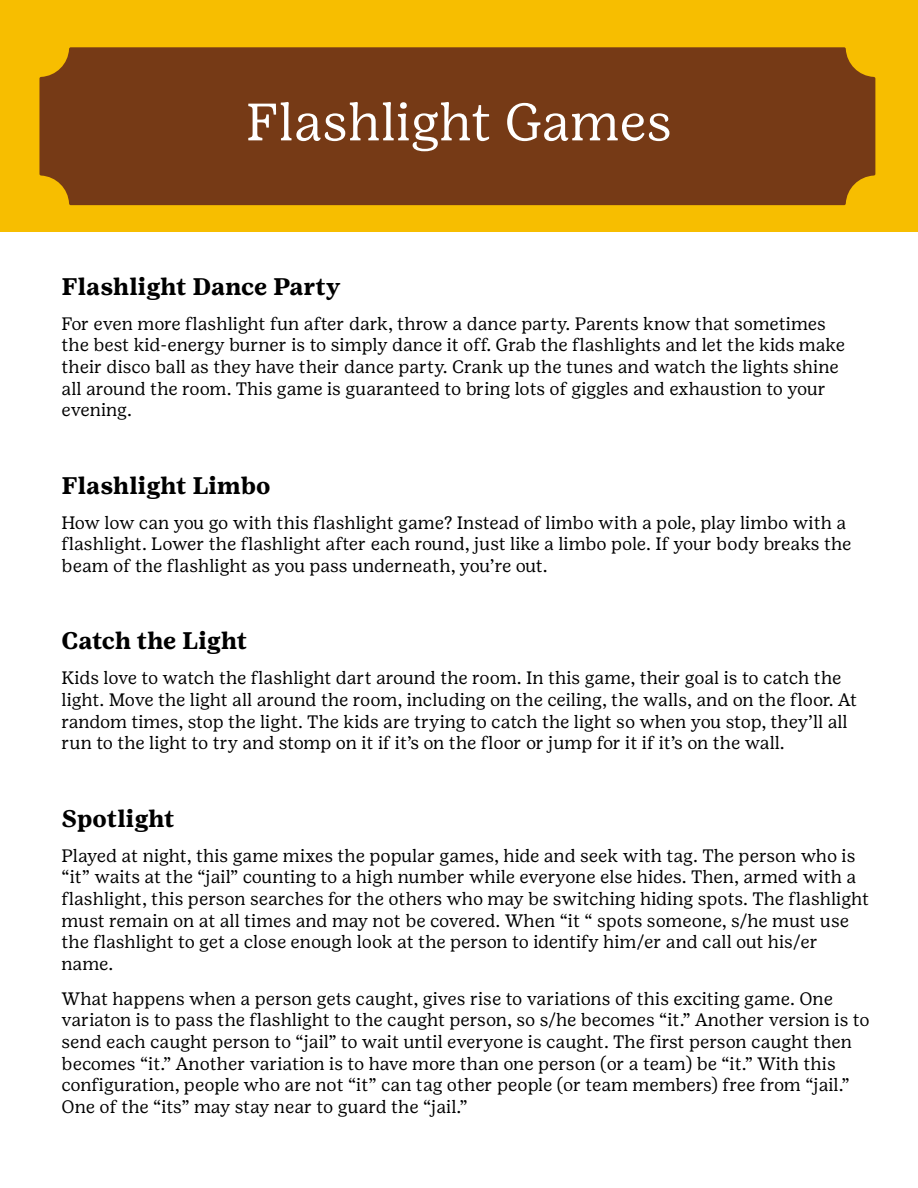
<style>
.page{position:relative;width:918px;height:1188px;background:#fff}
.page>*{position:absolute;margin:0;border:0;box-sizing:border-box;transform-origin:0 0}
.t1{font:52.5px "Girl Scout Text";color:#fff}
.t2{font:700 24px "Girl Scout Text";color:#000}
.t3{font:18px/21.6px "Girl Scout Text";color:#000}
</style>
<div class="page">
<div style="left:0;top:0;width:918px;height:231px;background:#f7be00"></div>
<div style="left:39px;top:47px;width:836px;height:158px;background:#763a16"></div>
<h1 class="t1" style="left:246px;top:92px;width:428px">Flashlight Games</h1>
<h2 class="t2" style="left:62px;top:272px;width:281px">Flashlight Dance Party</h2>
<p class="t3" style="left:62px;top:313px;width:785px">For even more flashlight fun after dark, throw a dance party. Parents know that sometimes the best kid-energy burner is to simply dance it off. Grab the flashlights and let the kids make their disco ball as they have their dance party. Crank up the tunes and watch the lights shine all around the room. This game is guaranteed to bring lots of giggles and exhaustion to your evening.</p>
<h2 class="t2" style="left:62px;top:471px;width:211px">Flashlight Limbo</h2>
<p class="t3" style="left:62px;top:512px;width:791px">How low can you go with this flashlight game? Instead of limbo with a pole, play limbo with a flashlight. Lower the flashlight after each round, just like a limbo pole. If your body breaks the beam of the flashlight as you pass underneath, you’re out.</p>
<h2 class="t2" style="left:62px;top:627px;width:187px">Catch the Light</h2>
<p class="t3" style="left:62px;top:667px;width:797px">Kids love to watch the flashlight dart around the room. In this game, their goal is to catch the light. Move the light all around the room, including on the ceiling, the walls, and on the floor. At random times, stop the light. The kids are trying to catch the light so when you stop, they’ll all run to the light to try and stomp on it if it’s on the floor or jump for it if it’s on the wall.</p>
<h2 class="t2" style="left:62px;top:804px;width:115px">Spotlight</h2>
<p class="t3" style="left:62px;top:845px;width:809px">Played at night, this game mixes the popular games, hide and seek with tag. The person who is “it” waits at the “jail” counting to a high number while everyone else hides. Then, armed with a flashlight, this person searches for the others who may be switching hiding spots. The flashlight must remain on at all times and may not be covered. When “it “ spots someone, s/he must use the flashlight to get a close enough look at the person to identify him/er and call out his/er name.</p>
<p class="t3" style="left:62px;top:988px;width:809px">What happens when a person gets caught, gives rise to variations of this exciting game. One variaton is to pass the flashlight to the caught person, so s/he becomes “it.” Another version is to send each caught person to “jail” to wait until everyone is caught. The first person caught then becomes “it.” Another variation is to have more than one person (or a team) be “it.” With this configuration, people who are not “it” can tag other people (or team members) free from “jail.” One of the “its” may stay near to guard the “jail.”</p>
</div>
